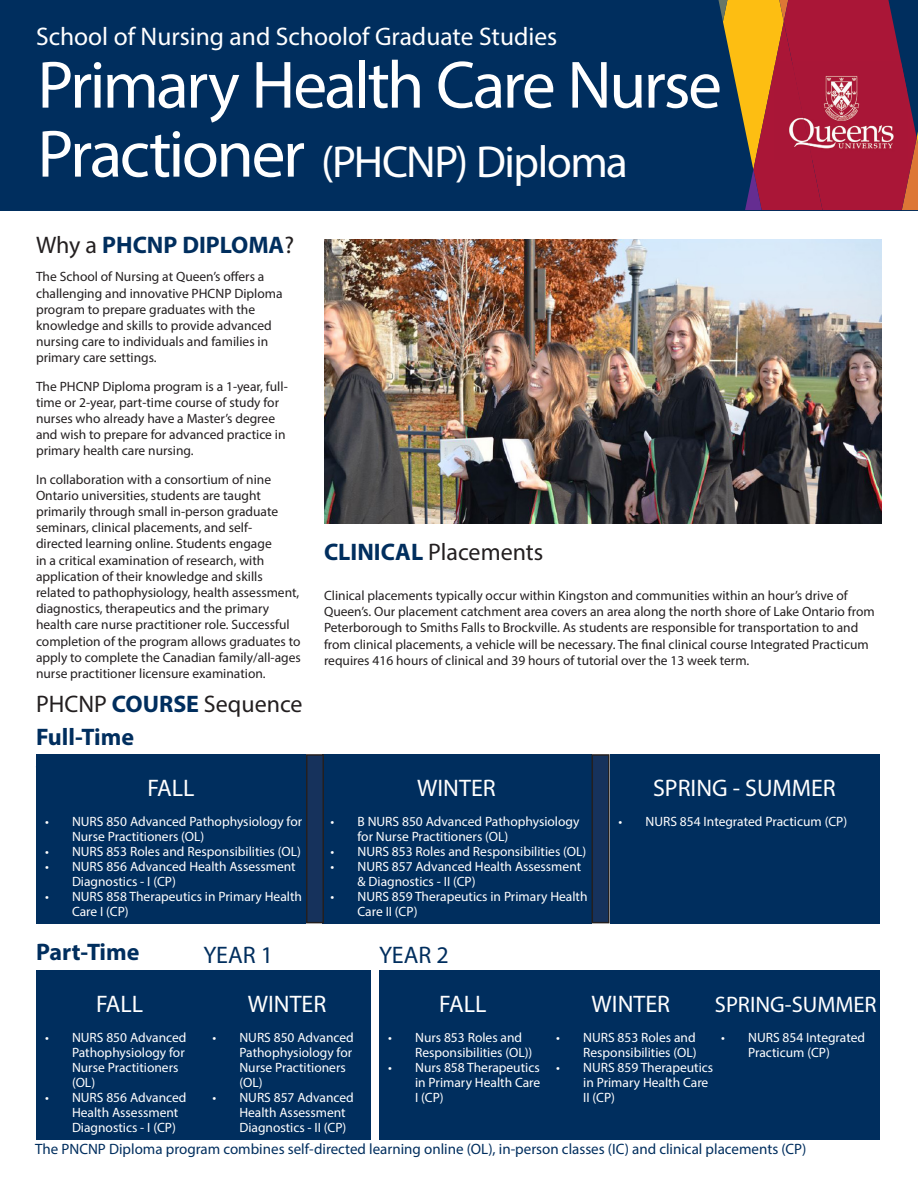
<style>
.page{position:relative;width:918px;height:1188px;background:#fff}
.page>*{position:absolute;margin:0;border:0;box-sizing:border-box;transform-origin:0 0}
.t1{font:67.5px "Myriad Pro";letter-spacing:-.04em;color:#fff}
.t2{font:45px "Myriad Pro";letter-spacing:-.03em;color:#fff}
.t3{font:25.5px "Myriad Pro";color:#fff}
.t4{font:24px "Myriad Pro";color:#fff}
.headings{font:24px "Myriad Pro";color:#231f20}
.headings-2{font:700 24px "Myriad Pro";color:#002e5e}
.headings-3{font:24px "Myriad Pro";color:#002e5e}
.t5{font:22.5px "Myriad Pro";color:#fff}
.headings-4{font:15px "Myriad Pro";color:#002e5e}
.headings-5{font:13.5px/16.2px "Myriad Pro";color:#231f20}
.t6{font:13.5px/15px "Myriad Pro";color:#fff}
.s1{font-size:67.5px}
.s2{font-weight:400;color:#231f20}
.s3{font-weight:700;color:#002e5e}
</style>
<div class="page">
<div style="left:0;top:0;width:918px;height:210px;background:#002e5e"></div>
<svg style="left:718px;top:0;width:200px;height:210px"></svg>
<div style="left:775px;top:61px;width:18px;height:99px;background:#a91637"></div>
<img style="left:793px;top:61px;width:114px;height:99px">
<img style="left:324px;top:240px;width:558px;height:284px">
<div style="left:36px;top:754px;width:270px;height:169px;background:#002e5e"></div>
<div style="left:322px;top:754px;width:270px;height:169px;background:#002e5e"></div>
<div style="left:610px;top:754px;width:270px;height:169px;background:#002e5e"></div>
<div style="left:307px;top:755px;width:16px;height:168px;background:#16325c"></div>
<div style="left:306px;top:754px;width:18px;height:169px;border:2px solid #231f20"></div>
<div style="left:592px;top:755px;width:17px;height:168px;background:#16325c"></div>
<div style="left:592px;top:754px;width:18px;height:169px;border:2px solid #231f20"></div>
<div style="left:36px;top:970px;width:167px;height:169px;background:#002e5e"></div>
<div style="left:203px;top:970px;width:168px;height:169px;background:#002e5e"></div>
<div style="left:379px;top:970px;width:168px;height:169px;background:#002e5e"></div>
<div style="left:712px;top:970px;width:168px;height:169px;background:#002e5e"></div>
<div style="left:547px;top:970px;width:168px;height:169px;background:#002e5e"></div>
<p class="t3" style="left:36px;top:21px;width:523px">School of Nursing and Schoolof Graduate Studies</p>
<p class="t1" style="left:37px;top:43px;width:686px">Primary Health Care Nurse</p>
<p class="t2" style="left:37px;top:134px;width:592px"><span class="s1">Practioner</span> (PHCNP) Diploma</p>
<p class="headings-2" style="left:36px;top:229px;width:260px"><span class="s2">Why a</span> PHCNP DIPLOMA<span class="s2">?</span></p>
<p class="headings-5" style="left:36px;top:268px;width:248px">The School of Nursing at Queen’s offers a challenging and innovative PHCNP Diploma program to prepare graduates with the knowledge and skills to provide advanced nursing care to individuals and families in primary care settings.</p>
<p class="headings-5" style="left:36px;top:378px;width:253px">The PHCNP Diploma program is a 1-year, full&shy;time or 2-year, part-time course of study for nurses who already have a Master’s degree and wish to prepare for advanced practice in primary health care nursing.</p>
<p class="headings-5" style="left:36px;top:471px;width:266px">In collaboration with a consortium of nine Ontario universities, students are taught primarily through small in-person graduate seminars, clinical placements, and self&shy;directed learning online. Students engage<br>in a critical examination of research, with application of their knowledge and skills related to pathophysiology, health assessment, diagnostics, therapeutics and the primary health care nurse practitioner role. Successful completion of the program allows graduates to apply to complete the Canadian family/all-ages nurse practitioner licensure examination.</p>
<p class="headings" style="left:36px;top:690px;width:268px">PHCNP <span class="s3">COURSE</span> Sequence</p>
<p class="headings-2" style="left:36px;top:722px;width:100px">Full-Time</p>
<p class="t4" style="left:147px;top:773px;width:49px">FALL</p>
<p class="t6" style="left:72px;top:814px;width:232px;text-indent:-27px">• NURS 850 Advanced Pathophysiology for<br>Nurse Practitioners (OL)</p>
<p class="t6" style="left:45px;top:844px;width:257px">• NURS 853 Roles and Responsibilities (OL)</p>
<p class="t6" style="left:72px;top:859px;width:225px;text-indent:-27px">• NURS 856 Advanced Health Assessment<br>Diagnostics - I (CP)</p>
<p class="t6" style="left:72px;top:889px;width:232px;text-indent:-27px">• NURS 858 Therapeutics in Primary Health<br>Care I (CP)</p>
<p class="headings" style="left:324px;top:537px;width:221px"><span class="s3">CLINICAL</span> Placements</p>
<p class="headings-5" style="left:324px;top:587px;width:552px">Clinical placements typically occur within Kingston and communities within an hour’s drive of Queen’s. Our placement catchment area covers an area along the north shore of Lake Ontario from Peterborough to Smiths Falls to Brockville. As students are responsible for transportation to and from clinical placements, a vehicle will be necessary. The final clinical course Integrated Practicum requires 416 hours of clinical and 39 hours of tutorial over the 13 week term.</p>
<p class="t4" style="left:417px;top:773px;width:80px">WINTER</p>
<p class="t6" style="left:358px;top:814px;width:223px;text-indent:-27px">• B NURS 850 Advanced Pathophysiology for Nurse Practitioners (OL)</p>
<p class="t6" style="left:331px;top:844px;width:257px">• NURS 853 Roles and Responsibilities (OL)</p>
<p class="t6" style="left:358px;top:859px;width:225px;text-indent:-27px">• NURS 857 Advanced Health Assessment &amp; Diagnostics - II (CP)</p>
<p class="t6" style="left:358px;top:889px;width:232px;text-indent:-27px">• NURS 859 Therapeutics in Primary Health<br>Care II (CP)</p>
<p class="t4" style="left:653px;top:773px;width:184px">SPRING - SUMMER</p>
<p class="t6" style="left:619px;top:814px;width:230px">• NURS 854 Integrated Practicum (CP)</p>
<p class="headings-2" style="left:36px;top:936px;width:105px">Part-Time</p>
<p class="t4" style="left:96px;top:989px;width:49px">FALL</p>
<p class="t6" style="left:72px;top:1030px;width:116px;text-indent:-27px">• NURS 850 Advanced<br>Pathophysiology for<br>Nurse Practitioners (OL)</p>
<p class="t6" style="left:72px;top:1090px;width:116px;text-indent:-27px">• NURS 856 Advanced<br>Health Assessment<br>Diagnostics - I (CP)</p>
<p class="headings-3" style="left:203px;top:940px;width:71px">YEAR 1</p>
<p class="headings-3" style="left:379px;top:940px;width:71px">YEAR 2</p>
<p class="t4" style="left:248px;top:989px;width:80px">WINTER</p>
<p class="t6" style="left:239px;top:1030px;width:116px;text-indent:-27px">• NURS 850 Advanced<br>Pathophysiology for<br>Nurse Practitioners (OL)</p>
<p class="t6" style="left:239px;top:1090px;width:116px;text-indent:-27px">• NURS 857 Advanced<br>Health Assessment<br>Diagnostics - II (CP)</p>
<p class="t4" style="left:439px;top:989px;width:49px">FALL</p>
<p class="t6" style="left:415px;top:1030px;width:119px;text-indent:-27px">• Nurs 853 Roles and<br>Responsibilities (OL))</p>
<p class="t6" style="left:415px;top:1060px;width:127px;text-align:justify;text-indent:-27px">• Nurs 858 Therapeutics in Primary Health Care I (CP)</p>
<p class="t4" style="left:592px;top:989px;width:80px">WINTER</p>
<p class="t6" style="left:556px;top:1030px;width:142px;text-align:right">• NURS 853 Roles and<br>Responsibilities (OL)</p>
<p class="t6" style="left:583px;top:1060px;width:132px;text-indent:-27px">• NURS 859 Therapeutics in Primary Health Care<br>II (CP)</p>
<p class="t5" style="left:715px;top:991px;width:163px">SPRING-SUMMER</p>
<p class="t6" style="left:748px;top:1030px;width:119px;text-indent:-27px">• NURS 854 Integrated<br>Practicum (CP)</p>
<p class="headings-4" style="left:35px;top:1140px;width:773px">The PNCNP Diploma program combines self-directed learning online (OL), in-person classes (IC) and clinical placements (CP)</p>
</div>
